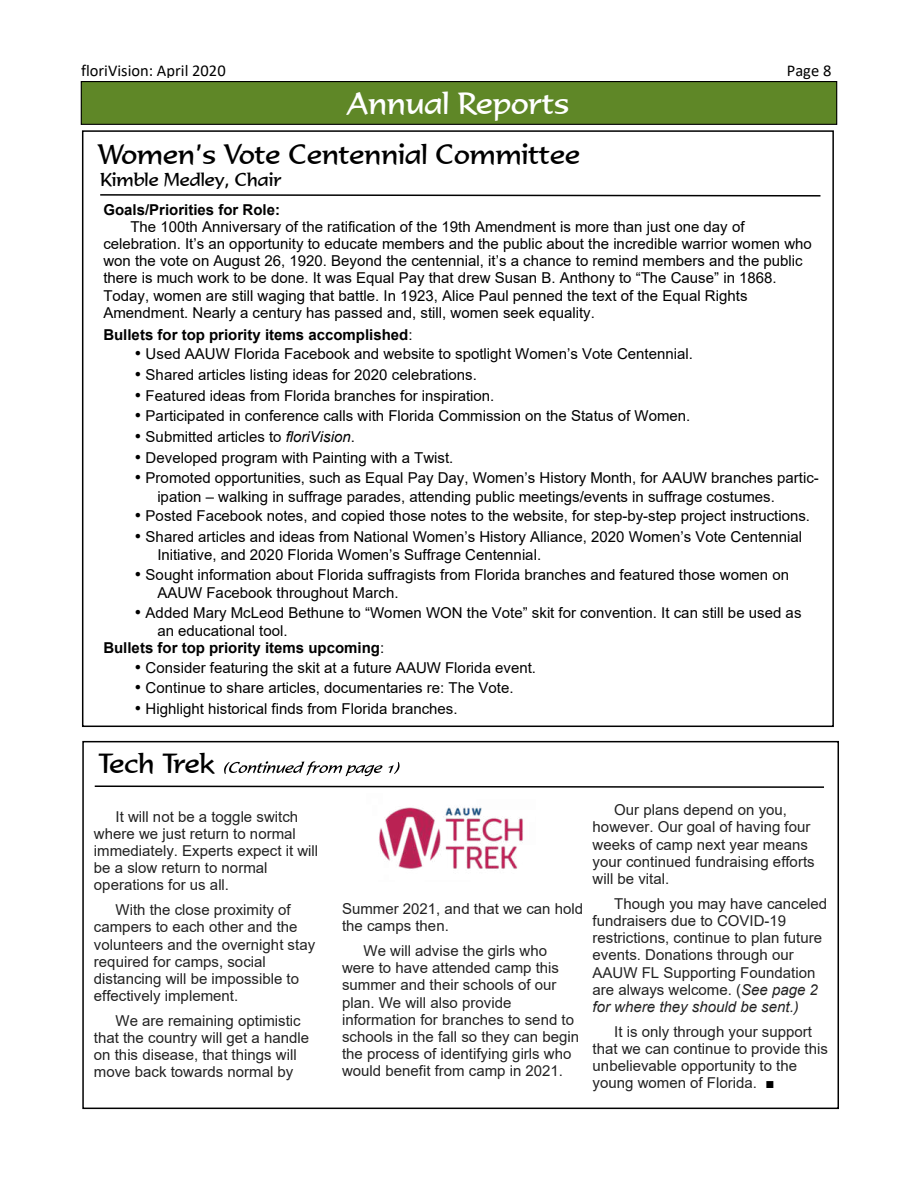
<style>
.page{position:relative;width:918px;height:1188px;background:#fff}
.page>*{position:absolute;margin:0;border:0;box-sizing:border-box;transform-origin:0 0}
.t1{font:30px "Formal 436 BT";color:#fff}
.t2{font:27px "Formal 436 BT";color:#000}
.t3{font:18px "Formal 436 BT";color:#000}
.t4{font:16.5px "Calibri";color:#000}
.t5{font:15px/17.2px "Arial";color:#000}
.t6{font:15px/17.2px "Arial";color:#222}
.t7{font:700 15px "Arial";color:#000}
.s1{font-weight:400}
.s2{font-family:"Times New Roman";font-size:18px}
.s3{font-style:italic}
.s4{color:#000}
</style>
<div class="page">
<div style="left:81px;top:82px;width:756px;height:42px;background:#5f8727"></div>
<div style="left:81px;top:81px;width:756px;height:44px;border:1px solid #000"></div>
<svg style="left:100px;top:194px;width:721px;height:3px"></svg>
<div style="left:82px;top:741px;width:757px;height:368px;border:2px solid #000"></div>
<svg style="left:224px;top:761px;width:159px;height:15px"></svg>
<svg style="left:389px;top:762px;width:11px;height:12px"></svg>
<img style="left:379px;top:807px;width:144px;height:62px">
<svg style="left:94px;top:785px;width:730px;height:3px"></svg>
<p class="t4" style="left:81px;top:64px;width:146px">floriVision: April 2020</p>
<p class="t4" style="left:787px;top:63px;width:46px">Page 8</p>
<h1 class="t1" style="left:348px;top:92px;width:223px">Annual Reports</h1>
<h2 class="t2" style="left:98px;top:144px;width:484px">Women’s Vote Centennial Committee</h2>
<p class="t7" style="left:103px;top:204px;width:178px">Goals/Priorities for Role:</p>
<p class="t5" style="left:103px;top:219px;width:710px;text-indent:27px">The 100th Anniversary of the ratification of the 19th Amendment is more than just one day of celebration. It’s an opportunity to educate members and the public about the incredible warrior women who won the vote on August 26, 1920. Beyond the centennial, it’s a chance to remind members and the public there is much work to be done. It was Equal Pay that drew Susan B. Anthony to “The Cause” in 1868.<br>Today, women are still waging that battle. In 1923, Alice Paul penned the text of the Equal Rights Amendment. Nearly a century has passed and, still, women seek equality.</p>
<p class="t7" style="left:103px;top:329px;width:311px">Bullets for top priority items accomplished<span class="s1">:</span></p>
<p class="t5" style="left:135px;top:347px;width:560px"><span class="s2">•</span> Used AAUW Florida Facebook and website to spotlight Women’s Vote Centennial.</p>
<p class="t5" style="left:135px;top:367px;width:344px"><span class="s2">•</span> Shared articles listing ideas for 2020 celebrations.</p>
<p class="t5" style="left:135px;top:388px;width:361px"><span class="s2">•</span> Featured ideas from Florida branches for inspiration.</p>
<p class="t5" style="left:135px;top:409px;width:557px"><span class="s2">•</span> Participated in conference calls with Florida Commission on the Status of Women.</p>
<p class="t5" style="left:135px;top:429px;width:222px"><span class="s2">•</span> Submitted articles to <span class="s3">floriVision</span>.</p>
<p class="t5" style="left:135px;top:450px;width:320px"><span class="s2">•</span> Developed program with Painting with a Twist.</p>
<p class="t5" style="left:157px;top:470px;width:663px;line-height:18.1px;text-indent:-22px"><span class="s2">•</span> Promoted opportunities, such as Equal Pay Day, Women’s History Month, for AAUW branches partic&shy;ipation – walking in suffrage parades, attending public meetings/events in suffrage costumes.</p>
<p class="t5" style="left:135px;top:509px;width:677px"><span class="s2">•</span> Posted Facebook notes, and copied those notes to the website, for step-by-step project instructions.</p>
<p class="t5" style="left:157px;top:529px;width:646px;line-height:18.1px;text-indent:-22px"><span class="s2">•</span> Shared articles and ideas from National Women’s History Alliance, 2020 Women’s Vote Centennial<br>Initiative, and 2020 Florida Women’s Suffrage Centennial.</p>
<p class="t5" style="left:157px;top:567px;width:633px;line-height:18.1px;text-indent:-22px"><span class="s2">•</span> Sought information about Florida suffragists from Florida branches and featured those women on<br>AAUW Facebook throughout March.</p>
<p class="t5" style="left:135px;top:605px;width:668px"><span class="s2">•</span> Added Mary McLeod Bethune to “Women WON the Vote” skit for convention. It can still be used as</p>
<p class="t5" style="left:157px;top:623px;width:132px">an educational tool.</p>
<p class="t7" style="left:103px;top:642px;width:282px">Bullets for top priority items upcoming<span class="s1">:</span></p>
<p class="t5" style="left:135px;top:660px;width:403px"><span class="s2">•</span> Consider featuring the skit at a future AAUW Florida event.</p>
<p class="t5" style="left:135px;top:681px;width:380px"><span class="s2">•</span> Continue to share articles, documentaries re: The Vote.</p>
<p class="t5" style="left:135px;top:702px;width:324px"><span class="s2">•</span> Highlight historical finds from Florida branches.</p>
<p class="t3" style="left:100px;top:172px;width:183px">Kimble Medley, Chair</p>
<h2 class="t2" style="left:98px;top:752px;width:118px">Tech Trek</h2>
<p class="t6" style="left:94px;top:809px;width:226px;text-indent:22px">It will not be a toggle switch where we just return to normal immediately. Experts expect it will be a slow return to normal operations for us all.</p>
<p class="t6" style="left:94px;top:903px;width:223px;text-indent:22px">With the close proximity of campers to each other and the volunteers and the overnight stay required for camps, social distancing will be impossible to effectively implement.</p>
<p class="t6" style="left:94px;top:1013px;width:217px;text-indent:22px">We are remaining optimistic that the country will get a handle on this disease, that things will move back towards normal by</p>
<p class="t6" style="left:342px;top:902px;width:243px">Summer 2021, and that we can hold the camps then.</p>
<p class="t6" style="left:342px;top:944px;width:239px;text-indent:22px">We will advise the girls who were to have attended camp this summer and their schools of our plan. We will also provide information for branches to send to schools in the fall so they can begin the process of identifying girls who would benefit from camp in 2021.</p>
<p class="t6" style="left:593px;top:803px;width:224px;text-indent:22px">Our plans depend on you, however. Our goal of having four weeks of camp next year means your continued fundraising efforts will be vital.</p>
<p class="t6" style="left:593px;top:896px;width:236px;text-indent:22px">Though you may have canceled fundraisers due to COVID-19 restrictions, continue to plan future events. Donations through our<br>AAUW FL Supporting Foundation are always welcome. (<span class="s3">See page 2 for where they should be sent.)</span></p>
<p class="t6" style="left:593px;top:1024px;width:237px;text-indent:22px">It is only through your support that we can continue to provide this unbelievable opportunity to the young women of Florida. <span class="s4">■</span></p>
</div>
